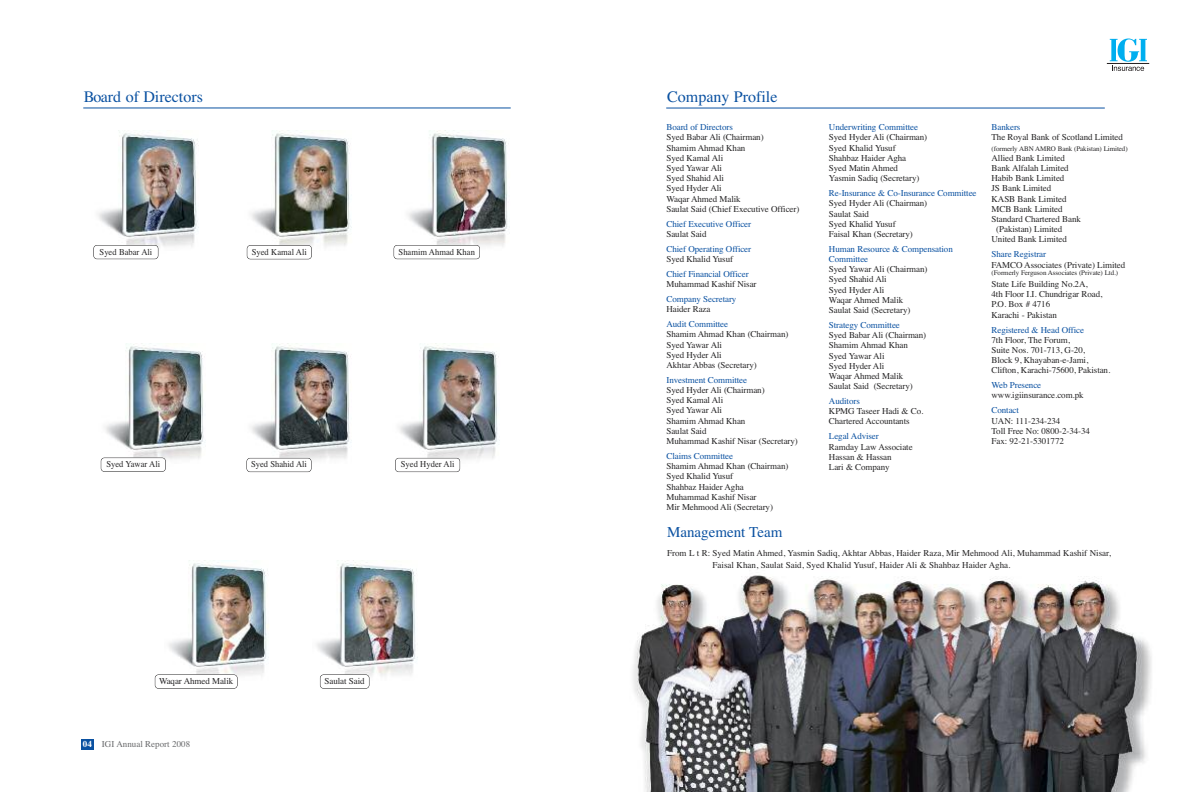
<style>
.page{position:relative;width:1188px;height:792px;background:#fff}
.page>*{position:absolute;margin:0;border:0;box-sizing:border-box;transform-origin:0 0}
.t1{font:16px "Times";color:#0a51a1}
.t2{font:15px "Times";color:#0a51a1}
.t3{font:9px/10.2px "Times";letter-spacing:-.01em;color:#272627}
.t4{font:9px/10.2px "Times";letter-spacing:-.01em;color:#0a51a1}
.t5{font:9px "Times";letter-spacing:-.01em;color:#272627;scale:.95 1}
.t6{font:9px "Times";color:#696a6c}
.t7{font:7px "Times";letter-spacing:-.01em;color:#272627}
.s1{font-weight:700;color:#fff}
.s2{color:#0a51a1}
.s3{color:#272627}
</style>
<div class="page">
<img style="left:633px;top:575px;width:519px;height:217px">
<hr style="left:666px;top:108px;width:439px;height:1px;background:#0a51a1">
<hr style="left:1107px;top:63px;width:42px;height:1px;background:#231f20">
<svg style="left:1110px;top:39px;width:37px;height:32px"></svg>
<hr style="left:83px;top:108px;width:428px;height:1px;background:#0a51a1">
<img style="left:397px;top:131px;width:113px;height:129px">
<img style="left:247px;top:344px;width:105px;height:129px">
<img style="left:395px;top:345px;width:105px;height:128px">
<img style="left:246px;top:131px;width:106px;height:129px">
<img style="left:93px;top:132px;width:106px;height:128px">
<img style="left:100px;top:344px;width:106px;height:128px">
<div style="left:81px;top:739px;width:13px;height:10px;background:#0a51a1"></div>
<div style="left:93px;top:245px;width:65px;height:14px;background:#fff;border-radius:4px"></div>
<div style="left:93px;top:245px;width:65px;height:14px;border:1px solid #272627;border-radius:4px"></div>
<div style="left:101px;top:458px;width:65px;height:14px;background:#fff;border-radius:4px"></div>
<div style="left:101px;top:458px;width:65px;height:14px;border:1px solid #272627;border-radius:4px"></div>
<div style="left:247px;top:458px;width:65px;height:14px;background:#fff;border-radius:4px"></div>
<div style="left:246px;top:458px;width:66px;height:14px;border:1px solid #272627;border-radius:4px"></div>
<div style="left:395px;top:458px;width:65px;height:14px;background:#fff;border-radius:4px"></div>
<div style="left:395px;top:458px;width:65px;height:14px;border:1px solid #272627;border-radius:4px"></div>
<img style="left:169px;top:560px;width:100px;height:116px">
<img style="left:317px;top:560px;width:101px;height:129px">
<div style="left:155px;top:674px;width:83px;height:15px;border:1px solid #272627;border-radius:4px"></div>
<div style="left:320px;top:674px;width:49px;height:15px;background:#fff;border-radius:4px"></div>
<div style="left:320px;top:674px;width:49px;height:15px;border:1px solid #272627;border-radius:4px"></div>
<div style="left:247px;top:245px;width:65px;height:14px;background:#fff;border-radius:4px"></div>
<div style="left:247px;top:245px;width:65px;height:14px;border:1px solid #272627;border-radius:4px"></div>
<div style="left:394px;top:245px;width:86px;height:14px;background:#fff;border-radius:4px"></div>
<div style="left:394px;top:245px;width:86px;height:14px;border:1px solid #272627;border-radius:4px"></div>
<p class="t1" style="left:84px;top:87px;width:121px">Board of Directors</p>
<p class="t5" style="left:100px;top:246px;width:57px">Syed Babar Ali</p>
<p class="t5" style="left:252px;top:246px;width:59px">Syed Kamal Ali</p>
<p class="t5" style="left:399px;top:246px;width:82px">Shamim Ahmad Khan</p>
<p class="t5" style="left:106px;top:459px;width:58px">Syed Yawar Ali</p>
<p class="t5" style="left:251px;top:459px;width:60px">Syed Shahid Ali</p>
<p class="t5" style="left:401px;top:459px;width:58px">Syed Hyder Ali</p>
<p class="t3" style="left:159px;top:676px;width:76px">Waqar Ahmed Malik</p>
<p class="t3" style="left:325px;top:676px;width:42px">Saulat Said</p>
<p class="t6" style="left:83px;top:739px;width:109px"><span class="s1">04</span> IGI Annual Report 2008</p>
<p class="t1" style="left:667px;top:87px;width:112px">Company Profile</p>
<p class="t3" style="left:666px;top:122px;width:134px"><span class="s2">Board of Directors<br></span>Syed Babar Ali (Chairman)<br>Shamim Ahmad Khan<br>Syed Kamal Ali<br>Syed Yawar Ali<br>Syed Shahid Ali<br>Syed Hyder Ali<br>Waqar Ahmed Malik<br>Saulat Said (Chief Executive Officer)</p>
<p class="t4" style="left:666px;top:219px;width:86px">Chief Executive Officer<br><span class="s3">Saulat Said</span></p>
<p class="t4" style="left:666px;top:244px;width:86px">Chief Operating Officer<br><span class="s3">Syed Khalid Yusuf</span></p>
<p class="t4" style="left:666px;top:269px;width:92px">Chief Financial Officer<br><span class="s3">Muhammad Kashif Nisar</span></p>
<p class="t4" style="left:666px;top:294px;width:72px">Company Secretary<br><span class="s3">Haider Raza</span></p>
<p class="t3" style="left:666px;top:319px;width:123px"><span class="s2">Audit Committee<br></span>Shamim Ahmad Khan (Chairman)<br>Syed Yawar Ali<br>Syed Hyder Ali<br>Akhtar Abbas (Secretary)</p>
<p class="t3" style="left:666px;top:375px;width:133px"><span class="s2">Investment Committee<br></span>Syed Hyder Ali (Chairman)<br>Syed Kamal Ali<br>Syed Yawar Ali<br>Shamim Ahmad Khan<br>Saulat Said<br>Muhammad Kashif Nisar (Secretary)</p>
<p class="t3" style="left:666px;top:451px;width:123px"><span class="s2">Claims Committee<br></span>Shamim Ahmad Khan (Chairman)<br>Syed Khalid Yusuf<br>Shahbaz Haider Agha<br>Muhammad Kashif Nisar<br>Mir Mehmood Ali (Secretary)</p>
<p class="t2" style="left:667px;top:523px;width:117px">Management Team</p>
<p class="t3" style="left:829px;top:122px;width:100px"><span class="s2">Underwriting Committee<br></span>Syed Hyder Ali (Chairman)<br>Syed Khalid Yusuf<br>Shahbaz Haider Agha<br>Syed Matin Ahmed<br>Yasmin Sadiq (Secretary)</p>
<p class="t3" style="left:829px;top:188px;width:149px"><span class="s2">Re-Insurance &amp; Co-Insurance Committee<br></span>Syed Hyder Ali (Chairman)<br>Saulat Said<br>Syed Khalid Yusuf<br>Faisal Khan (Secretary)</p>
<p class="t3" style="left:829px;top:244px;width:125px"><span class="s2">Human Resource &amp; Compensation<br>Committee<br></span>Syed Yawar Ali (Chairman)<br>Syed Shahid Ali<br>Syed Hyder Ali<br>Waqar Ahmed Malik<br>Saulat Said (Secretary)</p>
<p class="t3" style="left:829px;top:320px;width:99px"><span class="s2">Strategy Committee<br></span>Syed Babar Ali (Chairman)<br>Shamim Ahmad Khan<br>Syed Yawar Ali<br>Syed Hyder Ali<br>Waqar Ahmed Malik<br>Saulat Said (Secretary)</p>
<p class="t3" style="left:829px;top:396px;width:96px"><span class="s2">Auditors<br></span>KPMG Taseer Hadi &amp; Co.<br>Chartered Accountants</p>
<p class="t3" style="left:829px;top:431px;width:85px"><span class="s2">Legal Adviser<br></span>Ramday Law Associate<br>Hassan &amp; Hassan<br>Lari &amp; Company</p>
<p class="t3" style="left:992px;top:122px;width:133px"><span class="s2">Bankers<br></span>The Royal Bank of Scotland Limited</p>
<p class="t7" style="left:992px;top:144px;width:138px">(formerly ABN AMRO Bank (Pakistan) Limited)</p>
<p class="t3" style="left:992px;top:153px;width:75px">Allied Bank Limited</p>
<p class="t3" style="left:992px;top:163px;width:79px">Bank Alfalah Limited</p>
<p class="t3" style="left:992px;top:173px;width:74px">Habib Bank Limited</p>
<p class="t3" style="left:992px;top:183px;width:61px">JS Bank Limited</p>
<p class="t3" style="left:992px;top:193px;width:77px">KASB Bank Limited</p>
<p class="t3" style="left:992px;top:204px;width:73px">MCB Bank Limited</p>
<p class="t3" style="left:992px;top:214px;width:91px">Standard Chartered Bank</p>
<p class="t3" style="left:996px;top:224px;width:67px">(Pakistan) Limited</p>
<p class="t3" style="left:992px;top:234px;width:77px">United Bank Limited</p>
<p class="t3" style="left:992px;top:249px;width:135px"><span class="s2">Share Registrar<br></span>FAMCO Associates (Private) Limited</p>
<p class="t7" style="left:992px;top:269px;width:128px">(Formerly Ferguson Associates (Private) Ltd.)</p>
<p class="t3" style="left:992px;top:279px;width:112px">State Life Building No.2A,<br>4th Floor I.I. Chundrigar Road,<br>P.O. Box # 4716<br>Karachi - Pakistan</p>
<p class="t3" style="left:992px;top:324px;width:120px"><span class="s2">Registered &amp; Head Office<br></span>7th Floor, The Forum,<br>Suite Nos. 701-713, G-20,<br>Block 9, Khayaban-e-Jami,<br>Clifton, Karachi-75600, Pakistan.</p>
<p class="t3" style="left:992px;top:380px;width:94px"><span class="s2">Web Presence </span>www.igiinsurance.com.pk</p>
<p class="t3" style="left:992px;top:405px;width:100px"><span class="s2">Contact<br></span>UAN: 111-234-234<br>Toll Free No: 0800-2-34-34<br>Fax: 92-21-5301772</p>
<p class="t3" style="left:713px;top:547px;width:400px;line-height:11.4px;text-indent:-46px">From L t R: Syed Matin Ahmed, Yasmin Sadiq, Akhtar Abbas, Haider Raza, Mir Mehmood Ali, Muhammad Kashif Nisar,<br>Faisal Khan, Saulat Said, Syed Khalid Yusuf, Haider Ali &amp; Shahbaz Haider Agha.</p>
</div>
